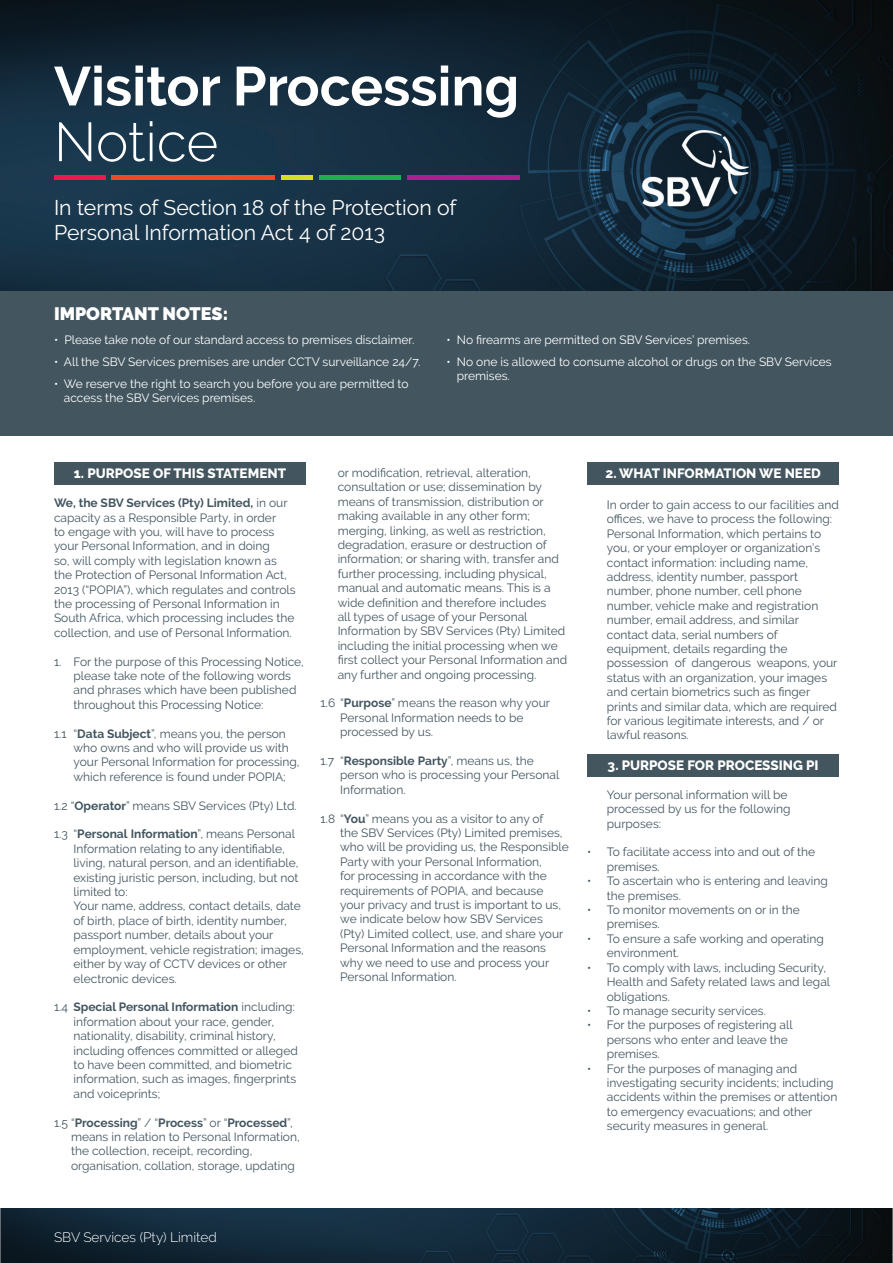
<style>
.page{position:relative;width:893px;height:1263px;background:#fff}
.page>*{position:absolute;margin:0;border:0;box-sizing:border-box;transform-origin:0 0}
.t1{font:700 54.75px "Raleway";color:#fff}
.t2{font:300 54.75px "Raleway";letter-spacing:-.005em;color:#fff}
.t3{font:21.15px/25.5px "Raleway";color:#fff}
.t4{font:900 18px "Raleway";color:#fff}
.t5{font:300 13.65px "Raleway";color:#fff}
.t6{font:800 13.5px "Raleway";color:#fff}
.t7{font:12px/14.4px "Raleway";color:#435660}
.t8{font:12px/14.4px "Raleway";color:#fff}
.s1{font-weight:700}
</style>
<div class="page">
<img style="left:0;top:0;width:893px;height:292px">
<img style="left:0;top:1209px;width:893px;height:54px">
<div style="left:54px;top:462px;width:252px;height:23px;background:#435660"></div>
<div style="left:587px;top:754px;width:252px;height:22px;background:#435660"></div>
<div style="left:587px;top:462px;width:252px;height:23px;background:#435660"></div>
<hr style="left:319px;top:176px;width:82px;height:4px;background:#1caf4b">
<hr style="left:407px;top:176px;width:112px;height:4px;background:#ab208e">
<hr style="left:281px;top:176px;width:32px;height:4px;background:#d5df28">
<hr style="left:54px;top:176px;width:52px;height:4px;background:#ec184f">
<hr style="left:112px;top:176px;width:163px;height:4px;background:#f04924">
<div style="left:0;top:292px;width:893px;height:144px;background:#435660"></div>
<p class="t1" style="left:54px;top:55px;width:467px">Visitor Processing</p>
<p class="t2" style="left:54px;top:110px;width:166px">Notice</p>
<p class="t3" style="left:54px;top:194px;width:404px">In terms of Section 18 of the Protection of<br>Personal Information Act 4 of 2013</p>
<p class="t4" style="left:54px;top:303px;width:176px">IMPORTANT NOTES:</p>
<p class="t8" style="left:54px;top:333px;width:362px">• Please take note of our standard access to premises disclaimer.</p>
<p class="t8" style="left:54px;top:354px;width:368px">• All the SBV Services premises are under CCTV surveillance 24/7.</p>
<p class="t8" style="left:64px;top:376px;width:346px;text-indent:-10px">• We reserve the right to search you before you are permitted to access the SBV Services premises.</p>
<p class="t8" style="left:446px;top:333px;width:305px">• No firearms are permitted on SBV Services’ premises.</p>
<p class="t8" style="left:457px;top:354px;width:376px;text-indent:-10px">• No one is allowed to consume alcohol or drugs on the SBV Services premises.</p>
<p class="t6" style="left:74px;top:466px;width:214px">1. PURPOSE OF THIS STATEMENT</p>
<p class="t7" style="left:54px;top:496px;width:243px"><span class="s1">We, the SBV Services (Pty) Limited,</span> in our capacity as a Responsible Party, in order<br>to engage with you, will have to process your Personal Information, and in doing<br>so, will comply with legislation known as the Protection of Personal Information Act, 2013 (“POPIA”), which regulates and controls the processing of Personal Information in South Africa, which processing includes the collection, and use of Personal Information.</p>
<p class="t7" style="left:73px;top:654px;width:232px;text-indent:-20px">1. For the purpose of this Processing Notice, please take note of the following words and phrases which have been published throughout this Processing Notice:</p>
<p class="t7" style="left:73px;top:726px;width:228px;text-indent:-20px">1.1 “<span class="s1">Data Subject</span>”, means you, the person who owns and who will provide us with your Personal Information for processing, which reference is found under POPIA;</p>
<p class="t7" style="left:54px;top:798px;width:244px">1.2 “<span class="s1">Operator</span>” means SBV Services (Pty) Ltd.</p>
<p class="t7" style="left:73px;top:827px;width:227px;text-indent:-20px">1.3 “<span class="s1">Personal Information</span>”, means Personal Information relating to any identifiable, living, natural person, and an identifiable, existing juristic person, including, but not limited to:</p>
<p class="t7" style="left:73px;top:899px;width:232px">Your name, address, contact details, date of birth, place of birth, identity number, passport number, details about your employment, vehicle registration; images, either by way of CCTV devices or other electronic devices.</p>
<p class="t7" style="left:73px;top:1000px;width:226px;text-indent:-20px">1.4 <span class="s1">Special Personal Information</span> including: information about your race, gender, nationality, disability, criminal history, including offences committed or alleged to have been committed, and biometric information, such as images, fingerprints and voiceprints;</p>
<p class="t7" style="left:71px;top:1115px;width:230px;text-indent:-17px">1.5 “<span class="s1">Processing</span>” / “<span class="s1">Process</span>” or “<span class="s1">Processed</span>”, means in relation to Personal Information, the collection, receipt, recording, organisation, collation, storage, updating</p>
<p class="t7" style="left:338px;top:466px;width:231px">or modification, retrieval, alteration, consultation or use; dissemination by means of transmission, distribution or making available in any other form; merging, linking, as well as restriction, degradation, erasure or destruction of information; or sharing with, transfer and further processing, including physical, manual and automatic means. This is a wide definition and therefore includes<br>all types of usage of your Personal Information by SBV Services (Pty) Limited including the initial processing when we first collect your Personal Information and any further and ongoing processing.</p>
<p class="t7" style="left:340px;top:696px;width:211px;text-indent:-20px">1.6 “<span class="s1">Purpose</span>” means the reason why your<br>Personal Information needs to be processed by us.</p>
<p class="t7" style="left:340px;top:754px;width:221px;text-indent:-20px">1.7 “<span class="s1">Responsible Party</span>”, means us, the person who is processing your Personal<br>Information.</p>
<p class="t7" style="left:340px;top:811px;width:230px;text-indent:-20px">1.8 “<span class="s1">You</span>” means you as a visitor to any of<br>the SBV Services (Pty) Limited premises, who will be providing us, the Responsible Party with your Personal Information,<br>for processing in accordance with the requirements of POPIA, and because your privacy and trust is important to us, we indicate below how SBV Services (Pty) Limited collect, use, and share your Personal Information and the reasons why we need to use and process your Personal Information.</p>
<p class="t6" style="left:605px;top:466px;width:217px">2. WHAT INFORMATION WE NEED</p>
<p class="t7" style="left:607px;top:498px;width:234px">In order to gain access to our facilities and offices, we have to process the following:</p>
<p class="t7" style="left:607px;top:526px;width:232px">Personal Information, which pertains to you, or your employer or organization’s contact information: including name, address, identity number, passport number, phone number, cell phone number, vehicle make and registration number, email address, and similar contact data, serial numbers of equipment, details regarding the possession of dangerous weapons, your status with an organization, your images and certain biometrics such as finger prints and similar data, which are required for various legitimate interests, and / or lawful reasons.</p>
<p class="t6" style="left:608px;top:758px;width:212px">3. PURPOSE FOR PROCESSING PI</p>
<p class="t7" style="left:607px;top:787px;width:185px">Your personal information will be processed by us for the following purposes:</p>
<p class="t7" style="left:607px;top:845px;width:210px;text-indent:-20px">• To facilitate access into and out of the premises.</p>
<p class="t7" style="left:607px;top:874px;width:223px;text-indent:-20px">• To ascertain who is entering and leaving the premises.</p>
<p class="t7" style="left:607px;top:903px;width:195px;text-indent:-20px">• To monitor movements on or in the premises.</p>
<p class="t7" style="left:607px;top:931px;width:219px;text-indent:-20px">• To ensure a safe working and operating environment.</p>
<p class="t7" style="left:607px;top:960px;width:225px;text-indent:-20px">• To comply with laws, including Security,<br>Health and Safety related laws and legal obligations.</p>
<p class="t7" style="left:587px;top:1003px;width:180px">• To manage security services.</p>
<p class="t7" style="left:607px;top:1018px;width:187px;text-indent:-20px">• For the purposes of registering all persons who enter and leave the premises.</p>
<p class="t7" style="left:607px;top:1061px;width:232px;text-indent:-20px">• For the purposes of managing and investigating security incidents; including accidents within the premises or attention to emergency evacuations; and other security measures in general.</p>
<p class="t5" style="left:54px;top:1229px;width:164px">SBV Services (Pty) Limited</p>
</div>
